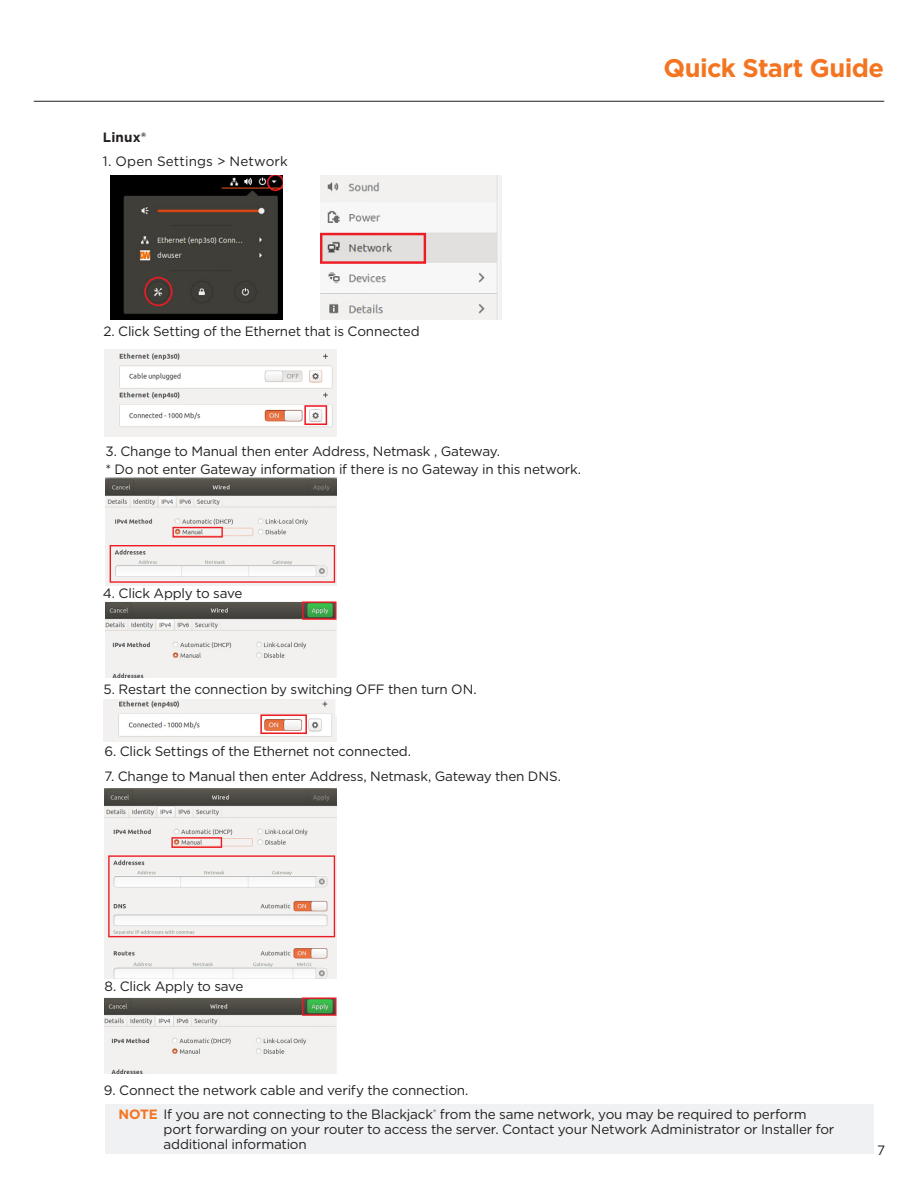
<style>
.page{position:relative;width:918px;height:1188px;background:#fff}
.page>*{position:absolute;margin:0;border:0;box-sizing:border-box;transform-origin:0 0}
.t1{font:700 25.5px "Gotham";letter-spacing:-.025em;color:#f47521}
.t2{font:13.5px/15px "Gotham";letter-spacing:-.015em;color:#231f20}
.t3{font:13.5px "Gotham";letter-spacing:.015em;color:#231f20}
.t4{font:700 13.5px "Gotham";letter-spacing:.01em;color:#231f20}
.s1{font-weight:700;color:#f47521}
</style>
<div class="page">
<hr style="left:34px;top:101px;width:850px;height:1px;background:#231f20">
<img style="left:110px;top:175px;width:172px;height:144px">
<img style="left:321px;top:175px;width:180px;height:144px">
<div style="left:105px;top:1104px;width:769px;height:49px;background:#f0f1f2"></div>
<img style="left:105px;top:998px;width:231px;height:76px">
<img style="left:105px;top:602px;width:231px;height:75px">
<img style="left:104px;top:699px;width:232px;height:42px">
<img style="left:104px;top:789px;width:232px;height:189px">
<img style="left:105px;top:349px;width:232px;height:87px">
<img style="left:105px;top:477px;width:232px;height:108px">
<p class="t4" style="left:103px;top:129px;width:45px">Linux®</p>
<p class="t3" style="left:103px;top:152px;width:186px">1. Open Settings &gt; Network</p>
<p class="t2" style="left:103px;top:324px;width:318px">2. Click Setting of the Ethernet that is Connected</p>
<p class="t2" style="left:105px;top:444px;width:396px">3. Change to Manual then enter Address, Netmask , Gateway.</p>
<p class="t2" style="left:105px;top:462px;width:477px">* Do not enter Gateway information if there is no Gateway in this network.</p>
<p class="t2" style="left:103px;top:585px;width:141px">4. Click Apply to save</p>
<p class="t2" style="left:103px;top:681px;width:375px">5. Restart the connection by switching OFF then turn ON.</p>
<p class="t2" style="left:104px;top:744px;width:308px">6. Click Settings of the Ethernet not connected.</p>
<p class="t2" style="left:104px;top:769px;width:458px">7. Change to Manual then enter Address, Netmask, Gateway then DNS.</p>
<p class="t2" style="left:104px;top:979px;width:141px">8. Click Apply to save</p>
<p class="t2" style="left:104px;top:1082px;width:366px">9. Connect the network cable and verify the connection.</p>
<p class="t1" style="left:663px;top:51px;width:222px">Quick Start Guide</p>
<p class="t2" style="left:164px;top:1106px;width:672px;text-indent:-45px"><span class="s1">NOTE</span> If you are not connecting to the Blackjack<sup>®</sup> from the same network, you may be required to perform port forwarding on your router to access the server. Contact your Network Administrator or Installer for additional information</p>
<p class="t2" style="left:877px;top:1143px;width:10px">7</p>
</div>
